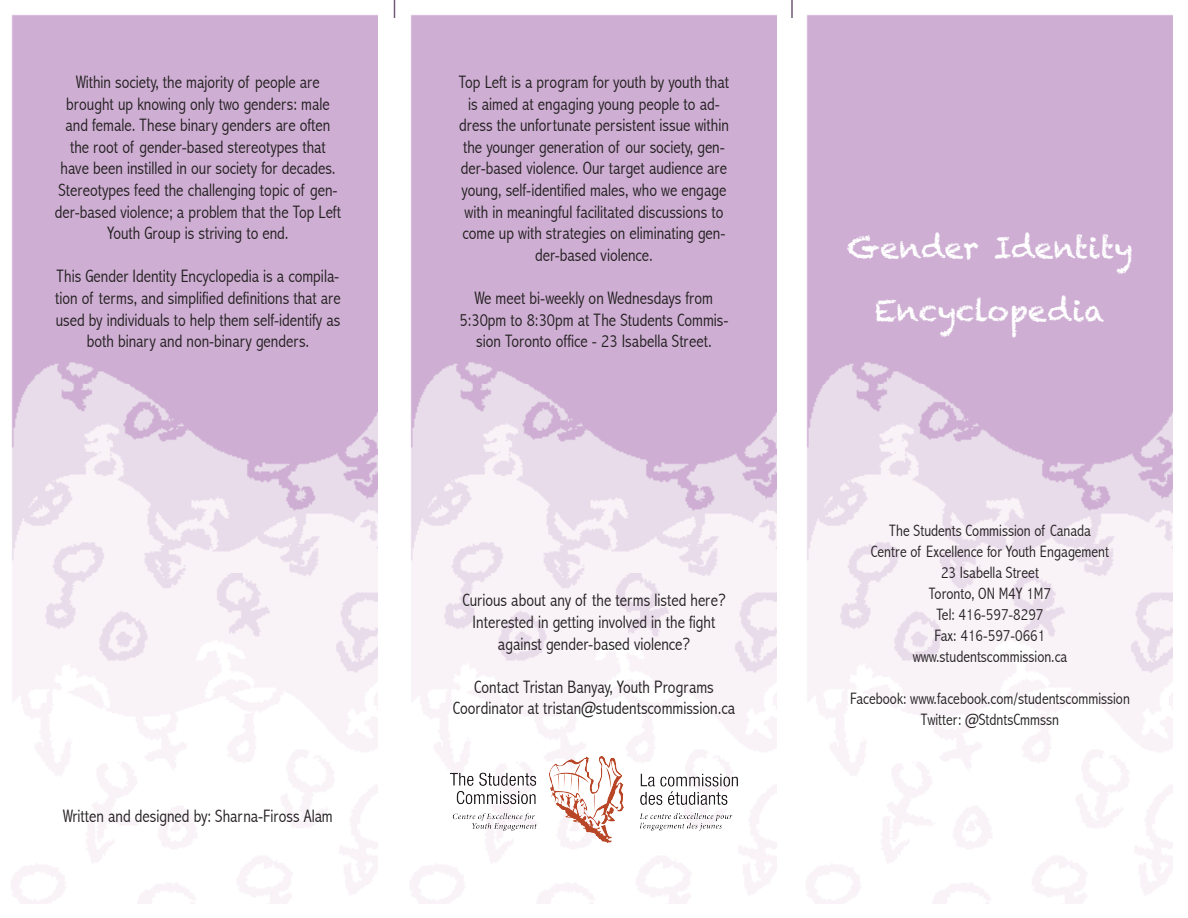
<style>
.page{position:relative;width:1188px;height:918px;background:#fff}
.page>*{position:absolute;margin:0;border:0;box-sizing:border-box;transform-origin:0 0}
.t1{font:30px "Chalkduster";color:#fff}
.t2{font:300 condensed 18px/21.6px "Abadi";color:#231f20;text-align:center}
.t3{font:300 condensed 16.5px "Abadi";color:#231f20}
</style>
<div class="page">
<svg style="left:394px;top:0;width:1px;height:18px"></svg>
<svg style="left:791px;top:0;width:2px;height:18px"></svg>
<img style="left:806px;top:14px;width:366px;height:889px">
<img style="left:410px;top:14px;width:366px;height:889px">
<img style="left:11px;top:14px;width:366px;height:889px">
<img style="left:451px;top:757px;width:287px;height:86px">
<p class="t2" style="left:55px;top:71px;width:288px">Within society, the majority of people are brought up knowing only two genders: male and female. These binary genders are often the root of gender-based stereotypes that have been instilled in our society for decades.<br>Stereotypes feed the challenging topic of gen&shy;der-based violence; a problem that the Top Left Youth Group is striving to end.</p>
<p class="t2" style="left:55px;top:266px;width:287px">This Gender Identity Encyclopedia is a compila&shy;tion of terms, and simplified definitions that are used by individuals to help them self-identify as both binary and non-binary genders.</p>
<p class="t2" style="left:63px;top:806px;width:271px">Written and designed by: Sharna-Fiross Alam</p>
<p class="t2" style="left:459px;top:71px;width:272px">Top Left is a program for youth by youth that is aimed at engaging young people to ad&shy;dress the unfortunate persistent issue within the younger generation of our society, gen&shy;der-based violence. Our target audience are young, self-identified males, who we engage with in meaningful facilitated discussions to come up with strategies on eliminating gen&shy;der-based violence.</p>
<p class="t2" style="left:459px;top:287px;width:271px">We meet bi-weekly on Wednesdays from<br>5:30pm to 8:30pm at The Students Commis&shy;sion Toronto office - 23 Isabella Street.</p>
<p class="t2" style="left:462px;top:590px;width:265px">Curious about any of the terms listed here?</p>
<p class="t2" style="left:473px;top:611px;width:244px">Interested in getting involved in the fight against gender-based violence?</p>
<p class="t2" style="left:474px;top:676px;width:241px">Contact Tristan Banyay, Youth Programs</p>
<p class="t2" style="left:453px;top:698px;width:284px">Coordinator at tristan@studentscommission.ca</p>
<p class="t1" style="left:847px;top:230px;width:287px">Gender Identity</p>
<p class="t1" style="left:875px;top:293px;width:232px">Encyclopedia</p>
<p class="t3" style="left:889px;top:521px;width:203px">The Students Commission of Canada</p>
<p class="t3" style="left:871px;top:542px;width:240px">Centre of Excellence for Youth Engagement</p>
<p class="t3" style="left:941px;top:563px;width:99px">23 Isabella Street</p>
<p class="t3" style="left:929px;top:584px;width:124px">Toronto, ON M4Y 1M7</p>
<p class="t3" style="left:936px;top:605px;width:109px">Tel: 416-597-8297</p>
<p class="t3" style="left:935px;top:626px;width:112px">Fax: 416-597-0661</p>
<p class="t3" style="left:913px;top:647px;width:156px">www.studentscommission.ca</p>
<p class="t3" style="left:850px;top:689px;width:281px">Facebook: www.facebook.com/studentscommission</p>
<p class="t3" style="left:921px;top:710px;width:140px">Twitter: @StdntsCmmssn</p>
</div>
